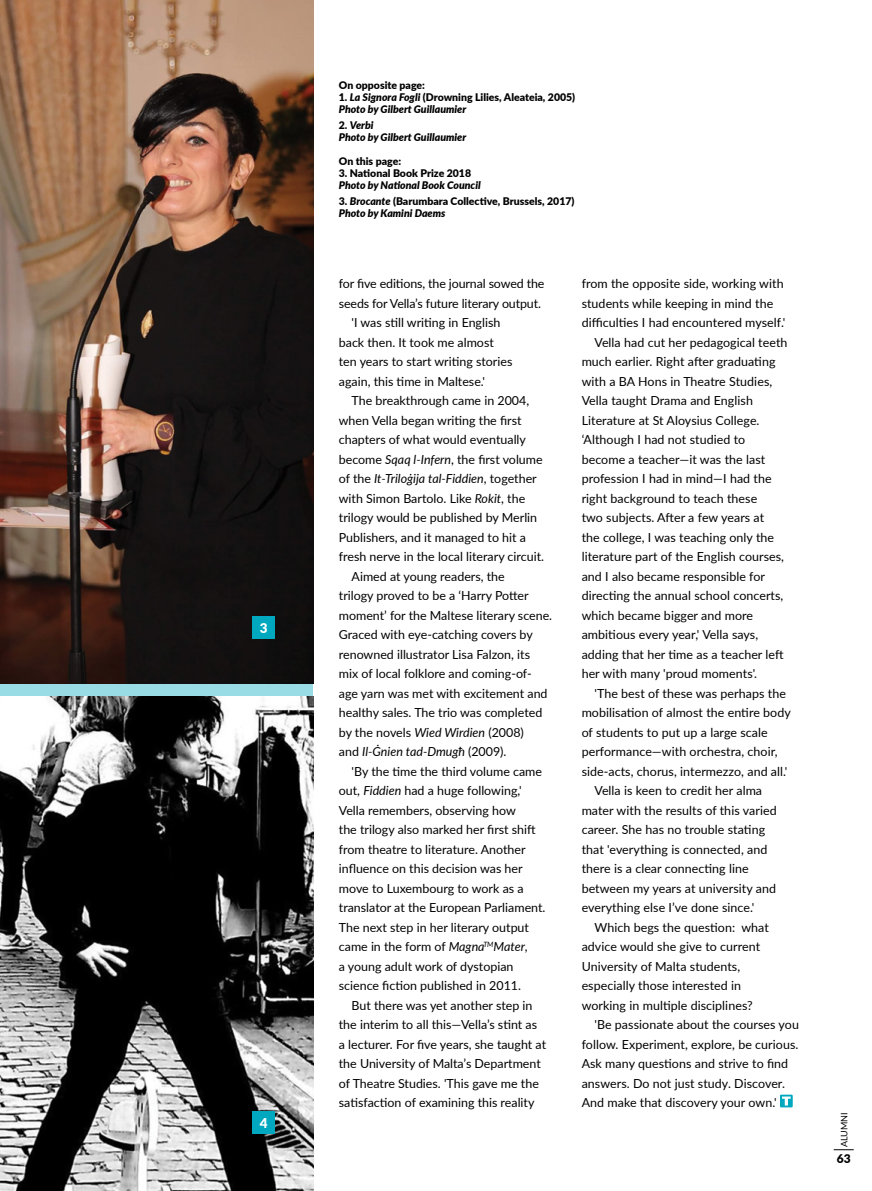
<style>
.page{position:relative;width:872px;height:1191px;background:#fff}
.page>*{position:absolute;margin:0;border:0;box-sizing:border-box;transform-origin:0 0}
.t1{font:900 13.5px "Lato";color:#fff}
.t2{font:12.45px "Lato";color:#000}
.t3{font:italic 12.45px "Lato";color:#000}
.t4{font:900 12px "Lato";color:#000}
.t5{font:italic 900 10.5px/12px "Lato";color:#000}
.t6{font:900 10.5px/12px "Lato";color:#000}
.t7{font:9px "Lato";color:#000}
.s1{font-style:normal}
.s2{font-style:italic}
</style>
<div class="page">
<svg style="left:833px;top:1149px;width:20px;height:1px"></svg>
<img style="left:0;top:0;width:313px;height:683px">
<img style="left:0;top:697px;width:313px;height:494px">
<svg style="left:780px;top:1094px;width:12px;height:13px"></svg>
<div style="left:253px;top:617px;width:22px;height:22px;background:#00a8bf"></div>
<div style="left:253px;top:1111px;width:22px;height:23px;background:#00a8bf"></div>
<p class="t1" style="left:260px;top:617px;width:9px">3</p>
<p class="t1" style="left:260px;top:1112px;width:9px">4</p>
<p class="t6" style="left:339px;top:78px;width:88px">On opposite page:</p>
<p class="t5" style="left:339px;top:90px;width:238px"><span class="s1">1.</span> La Signora Fogli <span class="s1">(Drowning Lilies, Aleateia, 2005)<br></span>Photo by Gilbert Guillaumier</p>
<p class="t5" style="left:339px;top:118px;width:129px"><span class="s1">2.</span> Verbi<br>Photo by Gilbert Guillaumier</p>
<p class="t6" style="left:339px;top:154px;width:64px">On this page:</p>
<p class="t6" style="left:339px;top:166px;width:134px">3. National Book Prize 2018</p>
<p class="t5" style="left:339px;top:178px;width:143px">Photo by National Book Council</p>
<p class="t6" style="left:339px;top:195px;width:237px">3. <span class="s2">Brocante</span> (Barumbara Collective, Brussels, 2017)<br><span class="s2">Photo by Kamini Daems</span></p>
<p class="t2" style="left:339px;top:275px;width:207px">for five editions, the journal sowed the</p>
<p class="t2" style="left:339px;top:294px;width:204px">seeds for Vella’s future literary output.</p>
<p class="t2" style="left:352px;top:314px;width:150px">'I was still writing in English</p>
<p class="t2" style="left:339px;top:333px;width:156px">back then. It took me almost</p>
<p class="t2" style="left:339px;top:353px;width:175px">ten years to start writing stories</p>
<p class="t2" style="left:339px;top:372px;width:148px">again, this time in Maltese.'</p>
<p class="t2" style="left:352px;top:392px;width:179px">The breakthrough came in 2004,</p>
<p class="t2" style="left:339px;top:411px;width:184px">when Vella began writing the first</p>
<p class="t2" style="left:339px;top:431px;width:189px">chapters of what would eventually</p>
<p class="t2" style="left:339px;top:450px;width:205px">become <span class="s2">Sqaq l-Infern</span>, the first volume</p>
<p class="t3" style="left:339px;top:470px;width:199px"><span class="s1">of the</span> It-Triloġija tal-Fiddien<span class="s1">, together</span></p>
<p class="t2" style="left:339px;top:489px;width:188px">with Simon Bartolo. Like <span class="s2">Rokit</span>, the</p>
<p class="t2" style="left:339px;top:509px;width:200px">trilogy would be published by Merlin</p>
<p class="t2" style="left:339px;top:528px;width:189px">Publishers, and it managed to hit a</p>
<p class="t2" style="left:339px;top:548px;width:207px">fresh nerve in the local literary circuit.</p>
<p class="t2" style="left:352px;top:567px;width:155px">Aimed at young readers, the</p>
<p class="t2" style="left:339px;top:587px;width:191px">trilogy proved to be a ‘Harry Potter</p>
<p class="t2" style="left:339px;top:606px;width:215px">moment’ for the Maltese literary scene.</p>
<p class="t2" style="left:339px;top:626px;width:195px">Graced with eye-catching covers by</p>
<p class="t2" style="left:339px;top:645px;width:193px">renowned illustrator Lisa Falzon, its</p>
<p class="t2" style="left:339px;top:665px;width:194px">mix of local folklore and coming-of-</p>
<p class="t2" style="left:339px;top:684px;width:210px">age yarn was met with excitement and</p>
<p class="t2" style="left:339px;top:703px;width:205px">healthy sales. The trio was completed</p>
<p class="t2" style="left:339px;top:723px;width:186px">by the novels <span class="s2">Wied Wirdien</span> (2008)</p>
<p class="t3" style="left:339px;top:743px;width:169px"><span class="s1">and</span> Il-Ġnien tad-Dmugħ <span class="s1">(2009).</span></p>
<p class="t2" style="left:352px;top:762px;width:192px">'By the time the third volume came</p>
<p class="t2" style="left:339px;top:781px;width:184px">out, <span class="s2">Fiddien</span> had a huge following,'</p>
<p class="t2" style="left:339px;top:801px;width:178px">Vella remembers, observing how</p>
<p class="t2" style="left:339px;top:820px;width:198px">the trilogy also marked her first shift</p>
<p class="t2" style="left:339px;top:840px;width:188px">from theatre to literature. Another</p>
<p class="t2" style="left:339px;top:859px;width:185px">influence on this decision was her</p>
<p class="t2" style="left:339px;top:879px;width:186px">move to Luxembourg to work as a</p>
<p class="t2" style="left:339px;top:898px;width:208px">translator at the European Parliament.</p>
<p class="t2" style="left:339px;top:918px;width:192px">The next step in her literary output</p>
<p class="t2" style="left:339px;top:937px;width:190px">came in the form of <span class="s2">Magna</span><sup>TM</sup><span class="s2">Mater</span>,</p>
<p class="t2" style="left:339px;top:957px;width:176px">a young adult work of dystopian</p>
<p class="t2" style="left:339px;top:977px;width:184px">science fiction published in 2011.</p>
<p class="t2" style="left:351px;top:996px;width:182px">But there was yet another step in</p>
<p class="t2" style="left:339px;top:1016px;width:200px">the interim to all this—Vella’s stint as</p>
<p class="t2" style="left:339px;top:1035px;width:209px">a lecturer. For five years, she taught at</p>
<p class="t2" style="left:339px;top:1055px;width:203px">the University of Malta’s Department</p>
<p class="t2" style="left:339px;top:1074px;width:201px">of Theatre Studies. 'This gave me the</p>
<p class="t2" style="left:339px;top:1094px;width:197px">satisfaction of examining this reality</p>
<p class="t2" style="left:581px;top:275px;width:203px">from the opposite side, working with</p>
<p class="t2" style="left:581px;top:294px;width:193px">students while keeping in mind the</p>
<p class="t2" style="left:581px;top:314px;width:205px">difficulties I had encountered myself.'</p>
<p class="t2" style="left:594px;top:333px;width:194px">Vella had cut her pedagogical teeth</p>
<p class="t2" style="left:581px;top:353px;width:195px">much earlier. Right after graduating</p>
<p class="t2" style="left:581px;top:372px;width:192px">with a BA Hons in Theatre Studies,</p>
<p class="t2" style="left:581px;top:392px;width:173px">Vella taught Drama and English</p>
<p class="t2" style="left:581px;top:411px;width:179px">Literature at St Aloysius College.</p>
<p class="t2" style="left:581px;top:431px;width:165px">‘Although I had not studied to</p>
<p class="t2" style="left:581px;top:450px;width:185px">become a teacher—it was the last</p>
<p class="t2" style="left:581px;top:470px;width:191px">profession I had in mind—I had the</p>
<p class="t2" style="left:581px;top:489px;width:177px">right background to teach these</p>
<p class="t2" style="left:581px;top:509px;width:184px">two subjects. After a few years at</p>
<p class="t2" style="left:581px;top:528px;width:194px">the college, I was teaching only the</p>
<p class="t2" style="left:581px;top:547px;width:204px">literature part of the English courses,</p>
<p class="t2" style="left:581px;top:567px;width:185px">and I also became responsible for</p>
<p class="t2" style="left:581px;top:586px;width:203px">directing the annual school concerts,</p>
<p class="t2" style="left:581px;top:606px;width:173px">which became bigger and more</p>
<p class="t2" style="left:581px;top:625px;width:178px">ambitious every year,' Vella says,</p>
<p class="t2" style="left:581px;top:645px;width:203px">adding that her time as a teacher left</p>
<p class="t2" style="left:581px;top:664px;width:177px">her with many 'proud moments'.</p>
<p class="t2" style="left:594px;top:684px;width:193px">'The best of these was perhaps the</p>
<p class="t2" style="left:581px;top:703px;width:211px">mobilisation of almost the entire body</p>
<p class="t2" style="left:581px;top:723px;width:187px">of students to put up a large scale</p>
<p class="t2" style="left:581px;top:742px;width:197px">performance—with orchestra, choir,</p>
<p class="t2" style="left:581px;top:762px;width:207px">side-acts, chorus, intermezzo, and all.'</p>
<p class="t2" style="left:594px;top:781px;width:169px">Vella is keen to credit her alma</p>
<p class="t2" style="left:581px;top:801px;width:196px">mater with the results of this varied</p>
<p class="t2" style="left:581px;top:820px;width:185px">career. She has no trouble stating</p>
<p class="t2" style="left:581px;top:840px;width:187px">that 'everything is connected, and</p>
<p class="t2" style="left:581px;top:859px;width:168px">there is a clear connecting line</p>
<p class="t2" style="left:581px;top:879px;width:196px">between my years at university and</p>
<p class="t2" style="left:581px;top:898px;width:174px">everything else I’ve done since.'</p>
<p class="t2" style="left:594px;top:918px;width:176px">Which begs the question: what</p>
<p class="t2" style="left:581px;top:937px;width:180px">advice would she give to current</p>
<p class="t2" style="left:581px;top:957px;width:160px">University of Malta students,</p>
<p class="t2" style="left:581px;top:976px;width:161px">especially those interested in</p>
<p class="t2" style="left:581px;top:996px;width:173px">working in multiple disciplines?</p>
<p class="t2" style="left:594px;top:1015px;width:206px">'Be passionate about the courses you</p>
<p class="t2" style="left:581px;top:1035px;width:218px">follow. Experiment, explore, be curious.</p>
<p class="t2" style="left:581px;top:1054px;width:208px">Ask many questions and strive to find</p>
<p class="t2" style="left:581px;top:1074px;width:205px">answers. Do not just study. Discover.</p>
<p class="t2" style="left:581px;top:1093px;width:196px">And make that discovery your own.'</p>
<p class="t7" style="left:837px;top:1147px;width:35px;rotate:-90deg">Alumni</p>
<p class="t4" style="left:836px;top:1149px;width:15px">63</p>
</div>
